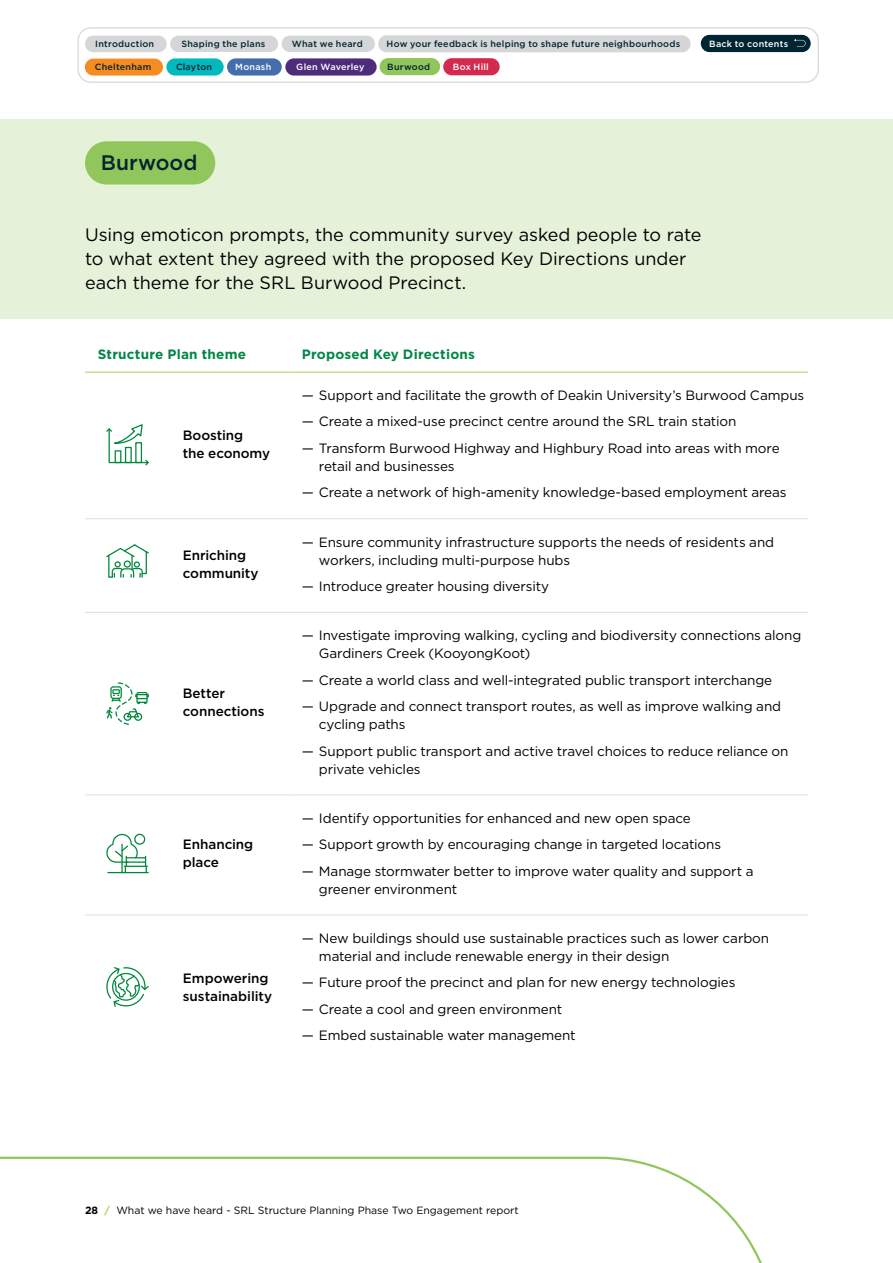
<style>
.page{position:relative;width:893px;height:1263px;background:#fff}
.page>*{position:absolute;margin:0;border:0;box-sizing:border-box;transform-origin:0 0}
.t1{font:500 21px "Gotham";color:#032430}
.Stand_s_first{font:18px/24px "Gotham";letter-spacing:-.005em;color:#000}
.Bullets_Level_1{font:13.5px/18px "Gotham";letter-spacing:-.01em;color:#000}
.Body_Heading{font:500 13.5px/18px "Gotham";letter-spacing:-.005em;color:#000}
.Table_Heading{font:700 13.5px "Gotham";letter-spacing:.015em;color:#008745}
.t2{font:10.5px "Gotham";color:#000}
.t3{font:500 9px "Gotham";letter-spacing:.03em;color:#032430}
.t4{font:500 9px "Gotham";letter-spacing:.025em;color:#fff}
.s1{font-weight:700}
.s2{font-weight:700;color:#b1d56e}
</style>
<div class="page">
<svg style="left:0;top:1156px;width:762px;height:107px"></svg>
<div style="left:0;top:119px;width:893px;height:200px;background:#e6f1da"></div>
<hr style="left:85px;top:372px;width:85px;height:1px;background:#b1d56e">
<hr style="left:170px;top:372px;width:119px;height:1px;background:#b1d56e">
<hr style="left:289px;top:372px;width:519px;height:1px;background:#b1d56e">
<hr style="left:85px;top:518px;width:85px;height:1px;background:#dedfe0">
<hr style="left:170px;top:518px;width:119px;height:1px;background:#dedfe0">
<hr style="left:289px;top:518px;width:519px;height:1px;background:#dedfe0">
<hr style="left:85px;top:612px;width:85px;height:1px;background:#dedfe0">
<hr style="left:170px;top:612px;width:119px;height:1px;background:#dedfe0">
<hr style="left:289px;top:612px;width:519px;height:1px;background:#dedfe0">
<hr style="left:85px;top:794px;width:85px;height:1px;background:#dedfe0">
<hr style="left:170px;top:794px;width:119px;height:1px;background:#dedfe0">
<hr style="left:289px;top:794px;width:519px;height:1px;background:#dedfe0">
<hr style="left:85px;top:915px;width:85px;height:1px;background:#dedfe0">
<hr style="left:170px;top:915px;width:119px;height:1px;background:#dedfe0">
<hr style="left:289px;top:915px;width:519px;height:1px;background:#dedfe0">
<svg style="left:106px;top:424px;width:43px;height:41px"></svg>
<div style="left:115px;top:450px;width:6px;height:13px;border:1px solid #00893d"></div>
<div style="left:125px;top:447px;width:7px;height:16px;border:1px solid #00893d"></div>
<div style="left:135px;top:442px;width:7px;height:21px;border:1px solid #00893d"></div>
<svg style="left:106px;top:544px;width:43px;height:34px"></svg>
<div style="left:124px;top:560px;width:7px;height:8px;border:1px solid #00893d;border-radius:50%"></div>
<svg style="left:106px;top:682px;width:43px;height:43px"></svg>
<hr style="left:108px;top:872px;width:40px;height:1px;background:#00893d">
<svg style="left:106px;top:834px;width:41px;height:38px"></svg>
<hr style="left:126px;top:861px;width:20px;height:2px;background:#00893d">
<svg style="left:106px;top:967px;width:43px;height:40px"></svg>
<div style="left:85px;top:141px;width:130px;height:43px;background:#90c65c;border-radius:22px"></div>
<div style="left:170px;top:36px;width:108px;height:16px;background:#d5d6d8;border-radius:8px"></div>
<div style="left:85px;top:36px;width:82px;height:16px;background:#d5d6d8;border-radius:8px"></div>
<div style="left:282px;top:36px;width:93px;height:16px;background:#d5d6d8;border-radius:8px"></div>
<div style="left:378px;top:35px;width:313px;height:17px;background:#d5d6d8;border-radius:9px"></div>
<div style="left:85px;top:59px;width:78px;height:17px;background:#f68b20;border-radius:8px"></div>
<div style="left:285px;top:58px;width:92px;height:18px;background:#4c2c7b;border-radius:9px"></div>
<div style="left:166px;top:58px;width:58px;height:18px;background:#02b9be;border-radius:9px"></div>
<div style="left:379px;top:58px;width:61px;height:17px;background:#90c65c;border-radius:9px"></div>
<div style="left:227px;top:58px;width:55px;height:18px;background:#446dab;border-radius:9px"></div>
<div style="left:443px;top:58px;width:57px;height:17px;background:#d52a50;border-radius:9px"></div>
<div style="left:701px;top:35px;width:110px;height:17px;background:#002532;border-radius:9px"></div>
<svg style="left:794px;top:39px;width:12px;height:8px"></svg>
<div style="left:77px;top:27px;width:742px;height:56px;border:2px solid #dcddde;border-radius:13px"></div>
<p class="t3" style="left:95px;top:38px;width:60px">Introduction</p>
<p class="t3" style="left:181px;top:38px;width:85px">Shaping the plans</p>
<p class="t3" style="left:292px;top:38px;width:73px">What we heard</p>
<p class="t3" style="left:387px;top:38px;width:295px">How your feedback is helping to shape future neighbourhoods</p>
<p class="t3" style="left:95px;top:61px;width:58px">Cheltenham</p>
<p class="t3" style="left:176px;top:61px;width:38px">Clayton</p>
<p class="t4" style="left:235px;top:61px;width:38px">Monash</p>
<p class="t4" style="left:296px;top:61px;width:70px">Glen Waverley</p>
<p class="t3" style="left:387px;top:61px;width:44px">Burwood</p>
<p class="t4" style="left:453px;top:61px;width:37px">Box Hill</p>
<p class="t4" style="left:709px;top:38px;width:81px">Back to contents</p>
<h2 class="t1" style="left:101px;top:149px;width:98px">Burwood</h2>
<p class="Stand_s_first" style="left:85px;top:223px;width:618px">Using emoticon prompts, the community survey asked people to rate to what extent they agreed with the proposed Key Directions under each theme for the SRL Burwood Precinct.</p>
<p class="Table_Heading" style="left:98px;top:346px;width:150px">Structure Plan theme</p>
<p class="Table_Heading" style="left:302px;top:346px;width:175px">Proposed Key Directions</p>
<p class="Body_Heading" style="left:183px;top:426px;width:89px">Boosting<br>the economy</p>
<p class="Body_Heading" style="left:183px;top:546px;width:77px">Enriching community</p>
<p class="Body_Heading" style="left:183px;top:684px;width:83px">Better connections</p>
<p class="Body_Heading" style="left:183px;top:835px;width:72px">Enhancing place</p>
<p class="Body_Heading" style="left:183px;top:969px;width:91px">Empowering sustainability</p>
<p class="Bullets_Level_1" style="left:302px;top:386px;width:504px">— Support and facilitate the growth of Deakin University’s Burwood Campus</p>
<p class="Bullets_Level_1" style="left:302px;top:412px;width:436px">— Create a mixed-use precinct centre around the SRL train station</p>
<p class="Bullets_Level_1" style="left:319px;top:439px;width:462px;text-indent:-17px">— Transform Burwood Highway and Highbury Road into areas with more retail and businesses</p>
<p class="Bullets_Level_1" style="left:302px;top:483px;width:486px">— Create a network of high-amenity knowledge-based employment areas</p>
<p class="Bullets_Level_1" style="left:319px;top:532px;width:457px;text-indent:-17px">— Ensure community infrastructure supports the needs of residents and workers, including multi-purpose hubs</p>
<p class="Bullets_Level_1" style="left:302px;top:577px;width:249px">— Introduce greater housing diversity</p>
<p class="Bullets_Level_1" style="left:319px;top:626px;width:484px;text-indent:-17px">— Investigate improving walking, cycling and biodiversity connections along<br>Gardiners Creek (KooyongKoot)</p>
<p class="Bullets_Level_1" style="left:302px;top:671px;width:472px">— Create a world class and well-integrated public transport interchange</p>
<p class="Bullets_Level_1" style="left:319px;top:697px;width:464px;text-indent:-17px">— Upgrade and connect transport routes, as well as improve walking and cycling paths</p>
<p class="Bullets_Level_1" style="left:319px;top:742px;width:471px;text-indent:-17px">— Support public transport and active travel choices to reduce reliance on private vehicles</p>
<p class="Bullets_Level_1" style="left:302px;top:809px;width:390px">— Identify opportunities for enhanced and new open space</p>
<p class="Bullets_Level_1" style="left:302px;top:835px;width:421px">— Support growth by encouraging change in targeted locations</p>
<p class="Bullets_Level_1" style="left:319px;top:862px;width:436px;text-indent:-17px">— Manage stormwater better to improve water quality and support a greener environment</p>
<p class="Bullets_Level_1" style="left:319px;top:929px;width:452px;text-indent:-17px">— New buildings should use sustainable practices such as lower carbon material and include renewable energy in their design</p>
<p class="Bullets_Level_1" style="left:302px;top:973px;width:435px">— Future proof the precinct and plan for new energy technologies</p>
<p class="Bullets_Level_1" style="left:302px;top:1000px;width:262px">— Create a cool and green environment</p>
<p class="Bullets_Level_1" style="left:302px;top:1026px;width:275px">— Embed sustainable water management</p>
<p class="t2" style="left:85px;top:1203px;width:435px"><span class="s1">28</span> <span class="s2">/</span> What we have heard - SRL Structure Planning Phase Two Engagement report</p>
</div>
